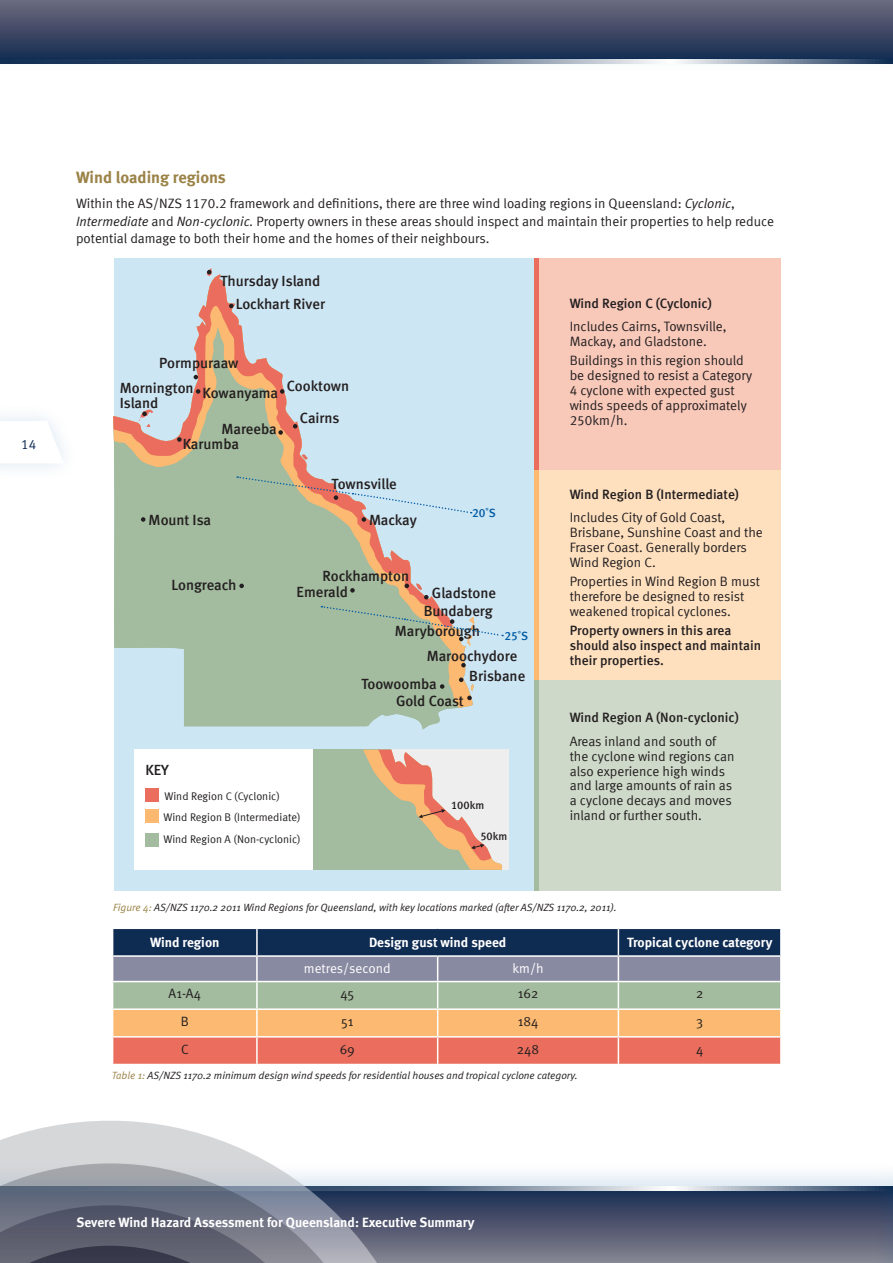
<style>
.page{position:relative;width:893px;height:1263px;background:#fff}
.page>*{position:absolute;margin:0;border:0;box-sizing:border-box;transform-origin:0 0}
.t1{font:16.5px "Meta Bold LF";color:#9b8348}
.t2{font:14.7px/14.9px "Meta Medium LF";letter-spacing:-.005em;color:#231f20}
.t3{font:13.5px/14.9px "Meta Normal LF";color:#231f20}
.t4{font:13.5px/14.9px "Meta Medium LF";color:#231f20}
.t5{font:13.5px "Meta Bold LF";color:#fff}
.t6{font:13.5px "Meta Normal";color:#231f20}
.t7{font:13.5px "Meta Normal";color:#fff}
.t8{font:13.5px "Meta Normal LF";color:#0e2b51}
.t9{font:12px "Meta Medium LF";color:#015ca6}
.t10{font:11.1px "Meta Normal LF";color:#231f20}
.t11{font:11.1px "Meta Medium LF";color:#231f20}
.t12{font:italic 10.5px "Meta Normal";color:#231f20}
.s1{font-family:"Meta Normal";font-style:italic}
.s2{color:#9b8348}
</style>
<div class="page">
<div style="left:0;top:1159px;width:893px;height:104px;background:#015ca6;opacity:.15"></div>
<svg style="left:476px;top:1191px;width:398px;height:72px;background:#515871"></svg>
<svg style="left:476px;top:1186px;width:398px;height:5px;background:#a1adbb"></svg>
<div style="left:874px;top:1159px;width:19px;height:104px;background:#015ca6;opacity:.15"></div>
<svg style="left:892px;top:1191px;width:1px;height:72px"></svg>
<svg style="left:48px;top:421px;width:15px;height:38px"></svg>
<div style="left:0;top:0;width:893px;height:64px;background:linear-gradient(to bottom,#6d6a7d,#10284f)"></div>
<svg style="left:0;top:60px;width:893px;height:4px;background:#5f738c"></svg>
<svg style="left:59px;top:1120px;width:417px;height:143px"></svg>
<svg style="left:0;top:1125px;width:427px;height:138px"></svg>
<svg style="left:0;top:1173px;width:380px;height:90px;background:#717686"></svg>
<div style="left:533px;top:679px;width:248px;height:211px;background:#ced9c9"></div>
<div style="left:533px;top:679px;width:6px;height:211px;background:#a3bb9e"></div>
<div style="left:533px;top:468px;width:248px;height:212px;background:#fee0bf"></div>
<div style="left:533px;top:468px;width:6px;height:212px;background:#fcb971"></div>
<div style="left:533px;top:258px;width:248px;height:211px;background:#f8c8b9"></div>
<div style="left:533px;top:258px;width:6px;height:211px;background:#ea6d5d"></div>
<div style="left:114px;top:258px;width:420px;height:632px;background:#cde6f3"></div>
<svg style="left:184px;top:274px;width:256px;height:455px"></svg>
<svg style="left:114px;top:629px;width:359px;height:88px;fill:#a3bb9e"></svg>
<svg style="left:113px;top:278px;width:360px;height:351px"></svg>
<svg style="left:302px;top:452px;width:6px;height:8px"></svg>
<div style="left:134px;top:750px;width:375px;height:120px;background:#fff"></div>
<div style="left:146px;top:833px;width:13px;height:13px;background:#a3bb9e"></div>
<div style="left:146px;top:810px;width:13px;height:13px;background:#fcb971"></div>
<div style="left:146px;top:788px;width:13px;height:13px;background:#ea6d5d"></div>
<svg style="left:314px;top:750px;width:195px;height:120px;background:#c7c1a9"></svg>
<svg style="left:440px;top:684px;width:4px;height:5px"></svg>
<svg style="left:461px;top:663px;width:5px;height:4px"></svg>
<svg style="left:416px;top:583px;width:13px;height:16px"></svg>
<svg style="left:404px;top:584px;width:5px;height:4px"></svg>
<svg style="left:350px;top:588px;width:5px;height:5px"></svg>
<svg style="left:239px;top:584px;width:5px;height:4px"></svg>
<svg style="left:141px;top:517px;width:4px;height:5px"></svg>
<svg style="left:293px;top:424px;width:5px;height:4px"></svg>
<svg style="left:278px;top:430px;width:5px;height:5px"></svg>
<svg style="left:280px;top:389px;width:5px;height:5px"></svg>
<svg style="left:196px;top:389px;width:4px;height:5px"></svg>
<svg style="left:194px;top:375px;width:4px;height:4px"></svg>
<svg style="left:207px;top:268px;width:5px;height:8px"></svg>
<svg style="left:229px;top:304px;width:5px;height:4px"></svg>
<svg style="left:177px;top:437px;width:5px;height:5px"></svg>
<svg style="left:459px;top:676px;width:15px;height:24px"></svg>
<svg style="left:139px;top:410px;width:14px;height:17px"></svg>
<svg style="left:237px;top:476px;width:235px;height:46px"></svg>
<svg style="left:321px;top:605px;width:182px;height:41px"></svg>
<svg style="left:112px;top:928px;width:669px;height:136px;background:#a58b80"></svg>
<hr style="left:780px;top:1037px;width:2px;height:27px;background:#fff">
<p class="t8" style="left:21px;top:436px;width:17px">14</p>
<p class="t1" style="left:76px;top:167px;width:151px">Wind loading regions</p>
<p class="t3" style="left:76px;top:195px;width:699px;line-height:17.2px">Within the AS/NZS 1170.2 framework and definitions, there are three wind loading regions in Queensland: <span class="s1">Cyclonic</span>,<br><span class="s1">Intermediate</span> and <span class="s1">Non-cyclonic.</span> Property owners in these areas should inspect and maintain their properties to help reduce potential damage to both their home and the homes of their neighbours.</p>
<p class="t2" style="left:220px;top:273px;width:102px">Thursday Island</p>
<p class="t2" style="left:236px;top:296px;width:91px">Lockhart River</p>
<p class="t2" style="left:159px;top:356px;width:81px">Pormpuraaw</p>
<p class="t2" style="left:120px;top:380px;width:75px">Mornington<br>Island</p>
<p class="t2" style="left:203px;top:385px;width:77px">Kowanyama</p>
<p class="t2" style="left:221px;top:422px;width:57px">Mareeba</p>
<p class="t2" style="left:183px;top:437px;width:58px">Karumba</p>
<p class="t2" style="left:287px;top:378px;width:64px">Cooktown</p>
<p class="t2" style="left:300px;top:411px;width:41px">Cairns</p>
<p class="t2" style="left:332px;top:477px;width:67px">Townsville</p>
<p class="t2" style="left:149px;top:512px;width:64px">Mount Isa</p>
<p class="t2" style="left:369px;top:512px;width:49px">Mackay</p>
<p class="t9" style="left:472px;top:506px;width:25px">20˚S</p>
<p class="t2" style="left:171px;top:577px;width:67px">Longreach</p>
<p class="t2" style="left:322px;top:569px;width:88px">Rockhampton</p>
<p class="t2" style="left:297px;top:585px;width:53px">Emerald</p>
<p class="t2" style="left:432px;top:585px;width:66px">Gladstone</p>
<p class="t2" style="left:424px;top:604px;width:71px">Bundaberg</p>
<p class="t2" style="left:395px;top:623px;width:87px">Maryborough</p>
<p class="t9" style="left:504px;top:629px;width:25px">25˚S</p>
<p class="t2" style="left:427px;top:648px;width:92px">Maroochydore</p>
<p class="t2" style="left:361px;top:676px;width:77px">Toowoomba</p>
<p class="t2" style="left:469px;top:668px;width:58px">Brisbane</p>
<p class="t2" style="left:145px;top:762px;width:25px">KEY</p>
<p class="t10" style="left:164px;top:790px;width:117px">Wind Region C (Cyclonic)</p>
<p class="t10" style="left:163px;top:811px;width:139px">Wind Region B (Intermediate)</p>
<p class="t10" style="left:163px;top:833px;width:139px">Wind Region A (Non-cyclonic)</p>
<p class="t2" style="left:396px;top:693px;width:69px">Gold Coast</p>
<p class="t11" style="left:451px;top:798px;width:35px">100km</p>
<p class="t11" style="left:480px;top:830px;width:28px">50km</p>
<p class="t4" style="left:570px;top:295px;width:144px">Wind Region C (Cyclonic)</p>
<p class="t3" style="left:570px;top:319px;width:158px">Includes Cairns, Townsville,<br>Mackay, and Gladstone.</p>
<p class="t3" style="left:570px;top:353px;width:184px">Buildings in this region should be designed to resist a Category<br>4 cyclone with expected gust winds speeds of approximately<br>250km/h.</p>
<p class="t4" style="left:570px;top:487px;width:171px">Wind Region B (Intermediate)</p>
<p class="t3" style="left:570px;top:510px;width:195px">Includes City of Gold Coast,<br>Brisbane, Sunshine Coast and the<br>Fraser Coast. Generally borders<br>Wind Region C.</p>
<p class="t3" style="left:570px;top:574px;width:192px">Properties in Wind Region B must therefore be designed to resist weakened tropical cyclones.</p>
<p class="t4" style="left:570px;top:623px;width:193px">Property owners in this area should also inspect and maintain their properties.</p>
<p class="t4" style="left:570px;top:710px;width:171px">Wind Region A (Non-cyclonic)</p>
<p class="t3" style="left:570px;top:733px;width:166px">Areas inland and south of the cyclone wind regions can also experience high winds and large amounts of rain as a cyclone decays and moves inland or further south.</p>
<p class="t12" style="left:113px;top:901px;width:505px"><span class="s2">Figure 4:</span> AS/NZS 1170.2 2011 Wind Regions for Queensland, with key locations marked (after AS/NZS 1170.2, 2011).</p>
<p class="t5" style="left:150px;top:934px;width:71px">Wind region</p>
<p class="t5" style="left:369px;top:934px;width:139px">Design gust wind speed</p>
<p class="t5" style="left:627px;top:934px;width:147px">Tropical cyclone category</p>
<p class="t7" style="left:304px;top:960px;width:88px">metres/second</p>
<p class="t7" style="left:512px;top:960px;width:33px">km/h</p>
<p class="t6" style="left:169px;top:986px;width:34px">A1-A4</p>
<p class="t6" style="left:340px;top:986px;width:15px">45</p>
<p class="t6" style="left:518px;top:986px;width:22px">162</p>
<p class="t6" style="left:696px;top:986px;width:9px">2</p>
<p class="t6" style="left:181px;top:1013px;width:10px">B</p>
<p class="t6" style="left:341px;top:1013px;width:14px">51</p>
<p class="t6" style="left:518px;top:1013px;width:22px">184</p>
<p class="t6" style="left:696px;top:1013px;width:8px">3</p>
<p class="t6" style="left:181px;top:1041px;width:9px">C</p>
<p class="t6" style="left:340px;top:1041px;width:16px">69</p>
<p class="t6" style="left:517px;top:1041px;width:24px">248</p>
<p class="t6" style="left:696px;top:1041px;width:9px">4</p>
<p class="t12" style="left:112px;top:1069px;width:467px"><span class="s2">Table 1:</span> AS/NZS 1170.2 minimum design wind speeds for residential houses and tropical cyclone category.</p>
<p class="t5" style="left:77px;top:1214px;width:399px">Severe Wind Hazard Assessment for Queensland: Executive Summary</p>
</div>
